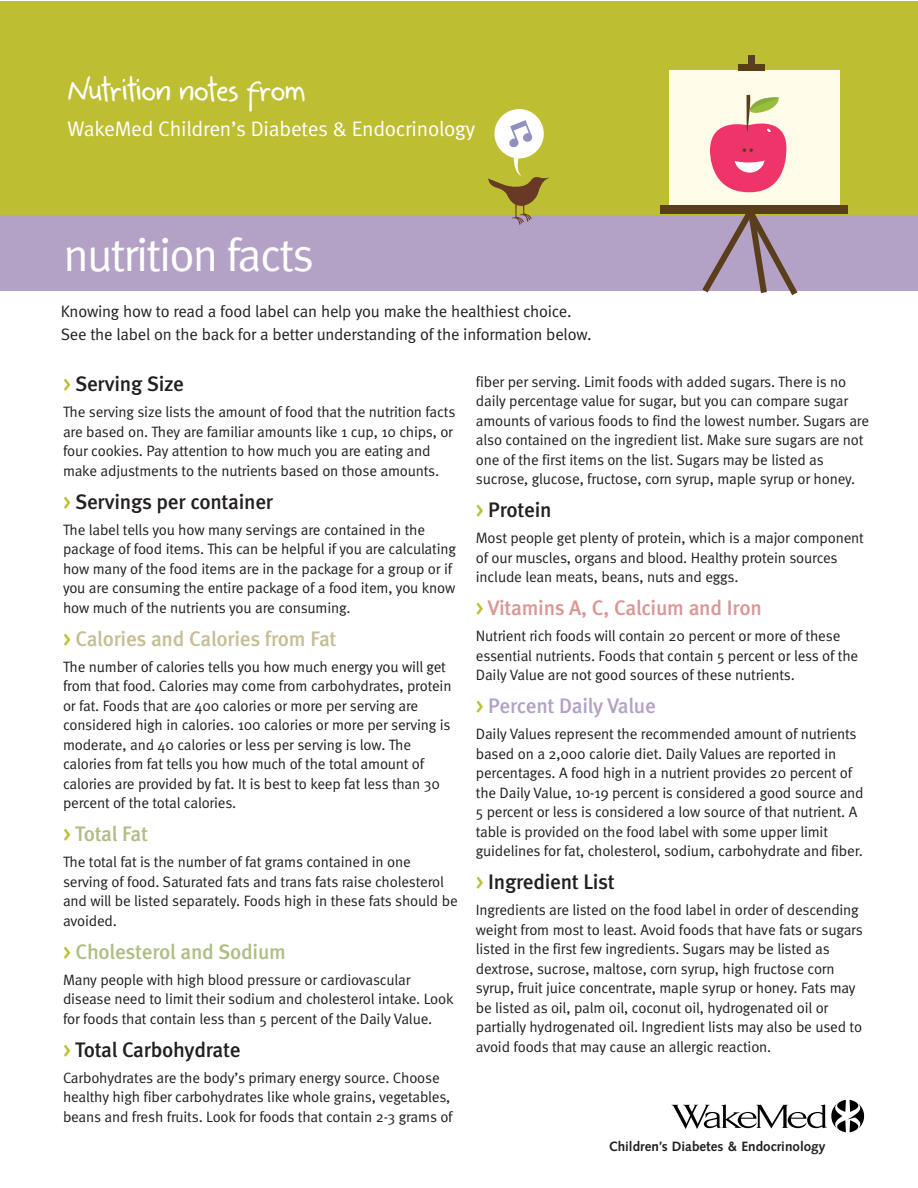
<style>
.page{position:relative;width:918px;height:1188px;background:#fff}
.page>*{position:absolute;margin:0;border:0;box-sizing:border-box;transform-origin:0 0}
.t1{font:46.8px "Meta Normal";letter-spacing:-.04em;color:#fff}
.t2{font:900 39px "Kidwriting";letter-spacing:-.01em;color:#fff}
.t3{font:500 21px "Meta";letter-spacing:-.015em;color:#231f20}
.t4{font:21px "Meta Normal";letter-spacing:-.015em;color:#fff}
.t5{font:500 21px "Meta";letter-spacing:-.015em;color:#aebe85}
.t6{font:500 21px "Meta";letter-spacing:-.01em;color:#c6bd96}
.t7{font:500 21px "Meta";letter-spacing:-.01em;color:#da9694}
.t8{font:500 21px "Meta";letter-spacing:-.01em;color:#b4a1c6}
.t9{font:16.5px/22.5px "Meta Normal";letter-spacing:-.01em;color:#231f20}
.t10{font:15px/19.5px "Meta Normal";letter-spacing:-.01em;color:#231f20}
.t11{font:700 13.5px "Syntax";color:#231f20}
.s1{color:#bebe32}
</style>
<div class="page">
<div style="left:0;top:1px;width:918px;height:289px;background:#bebe32"></div>
<div style="left:0;top:215px;width:918px;height:75px;background:#b4a1c6"></div>
<svg style="left:671px;top:1100px;width:193px;height:32px"></svg>
<div style="left:749px;top:55px;width:6px;height:26px;background:#5a3e1c"></div>
<div style="left:669px;top:70px;width:171px;height:135px;background:#fffce9"></div>
<div style="left:660px;top:205px;width:187px;height:9px;background:#5a3e1c"></div>
<svg style="left:702px;top:214px;width:95px;height:81px"></svg>
<div style="left:738px;top:64px;width:27px;height:6px;background:#5a3e1c"></div>
<svg style="left:710px;top:95px;width:77px;height:97px"></svg>
<svg style="left:488px;top:109px;width:61px;height:116px"></svg>
<h2 class="t2" style="left:68px;top:72px;width:239px">Nutrition notes from</h2>
<h3 class="t4" style="left:68px;top:120px;width:409px">WakeMed Children’s Diabetes &amp; Endocrinology</h3>
<h1 class="t1" style="left:63px;top:237px;width:252px">nutrition facts</h1>
<p class="t9" style="left:61px;top:301px;width:533px">Knowing how to read a food label can help you make the healthiest choice.<br>See the label on the back for a better understanding of the information below.</p>
<h3 class="t3" style="left:63px;top:376px;width:123px"><span class="s1">&gt;</span> Serving Size</h3>
<p class="t10" style="left:63px;top:403px;width:394px">The serving size lists the amount of food that the nutrition facts are based on. They are familiar amounts like 1 cup, 10 chips, or four cookies. Pay attention to how much you are eating and make adjustments to the nutrients based on those amounts.</p>
<h3 class="t3" style="left:63px;top:493px;width:212px"><span class="s1">&gt;</span> Servings per container</h3>
<p class="t10" style="left:63px;top:521px;width:395px">The label tells you how many servings are contained in the package of food items. This can be helpful if you are calculating how many of the food items are in the package for a group or if you are consuming the entire package of a food item, you know how much of the nutrients you are consuming.</p>
<h3 class="t6" style="left:63px;top:630px;width:275px"><span class="s1">&gt;</span> Calories and Calories from Fat</h3>
<p class="t10" style="left:63px;top:658px;width:390px">The number of calories tells you how much energy you will get from that food. Calories may come from carbohydrates, protein or fat. Foods that are 400 calories or more per serving are considered high in calories. 100 calories or more per serving is moderate, and 40 calories or less per serving is low. The calories from fat tells you how much of the total amount of calories are provided by fat. It is best to keep fat less than 30 percent of the total calories.</p>
<h3 class="t5" style="left:63px;top:826px;width:87px"><span class="s1">&gt;</span> Total Fat</h3>
<p class="t10" style="left:63px;top:853px;width:396px">The total fat is the number of fat grams contained in one serving of food. Saturated fats and trans fats raise cholesterol and will be listed separately. Foods high in these fats should be avoided.</p>
<h3 class="t5" style="left:63px;top:943px;width:224px"><span class="s1">&gt;</span> Cholesterol and Sodium</h3>
<p class="t10" style="left:63px;top:971px;width:392px">Many people with high blood pressure or cardiovascular disease need to limit their sodium and cholesterol intake. Look for foods that contain less than 5 percent of the Daily Value.</p>
<h3 class="t3" style="left:63px;top:1041px;width:179px"><span class="s1">&gt;</span> Total Carbohydrate</h3>
<p class="t10" style="left:63px;top:1069px;width:391px">Carbohydrates are the body’s primary energy source. Choose healthy high fiber carbohydrates like whole grains, vegetables, beans and fresh fruits. Look for foods that contain 2-3 grams of</p>
<p class="t10" style="left:476px;top:373px;width:395px">fiber per serving. Limit foods with added sugars. There is no daily percentage value for sugar, but you can compare sugar amounts of various foods to find the lowest number. Sugars are also contained on the ingredient list. Make sure sugars are not one of the first items on the list. Sugars may be listed as sucrose, glucose, fructose, corn syrup, maple syrup or honey.</p>
<h3 class="t3" style="left:476px;top:502px;width:77px"><span class="s1">&gt;</span> Protein</h3>
<p class="t10" style="left:476px;top:530px;width:389px">Most people get plenty of protein, which is a major component of our muscles, organs and blood. Healthy protein sources include lean meats, beans, nuts and eggs.</p>
<h3 class="t7" style="left:476px;top:600px;width:288px"><span class="s1">&gt;</span> Vitamins A, C, Calcium and Iron</h3>
<p class="t10" style="left:476px;top:628px;width:384px">Nutrient rich foods will contain 20 percent or more of these essential nutrients. Foods that contain 5 percent or less of the<br>Daily Value are not good sources of these nutrients.</p>
<h3 class="t8" style="left:476px;top:698px;width:181px"><span class="s1">&gt;</span> Percent Daily Value</h3>
<p class="t10" style="left:476px;top:725px;width:389px">Daily Values represent the recommended amount of nutrients based on a 2,000 calorie diet. Daily Values are reported in percentages. A food high in a nutrient provides 20 percent of the Daily Value, 10-19 percent is considered a good source and 5 percent or less is considered a low source of that nutrient. A table is provided on the food label with some upper limit guidelines for fat, cholesterol, sodium, carbohydrate and fiber.</p>
<h3 class="t3" style="left:476px;top:874px;width:140px"><span class="s1">&gt;</span> Ingredient List</h3>
<p class="t10" style="left:476px;top:901px;width:388px">Ingredients are listed on the food label in order of descending weight from most to least. Avoid foods that have fats or sugars listed in the first few ingredients. Sugars may be listed as dextrose, sucrose, maltose, corn syrup, high fructose corn syrup, fruit juice concentrate, maple syrup or honey. Fats may be listed as oil, palm oil, coconut oil, hydrogenated oil or partially hydrogenated oil. Ingredient lists may also be used to avoid foods that may cause an allergic reaction.</p>
<p class="t11" style="left:609px;top:1141px;width:218px">Children’s Diabetes &amp; Endocrinology</p>
</div>
